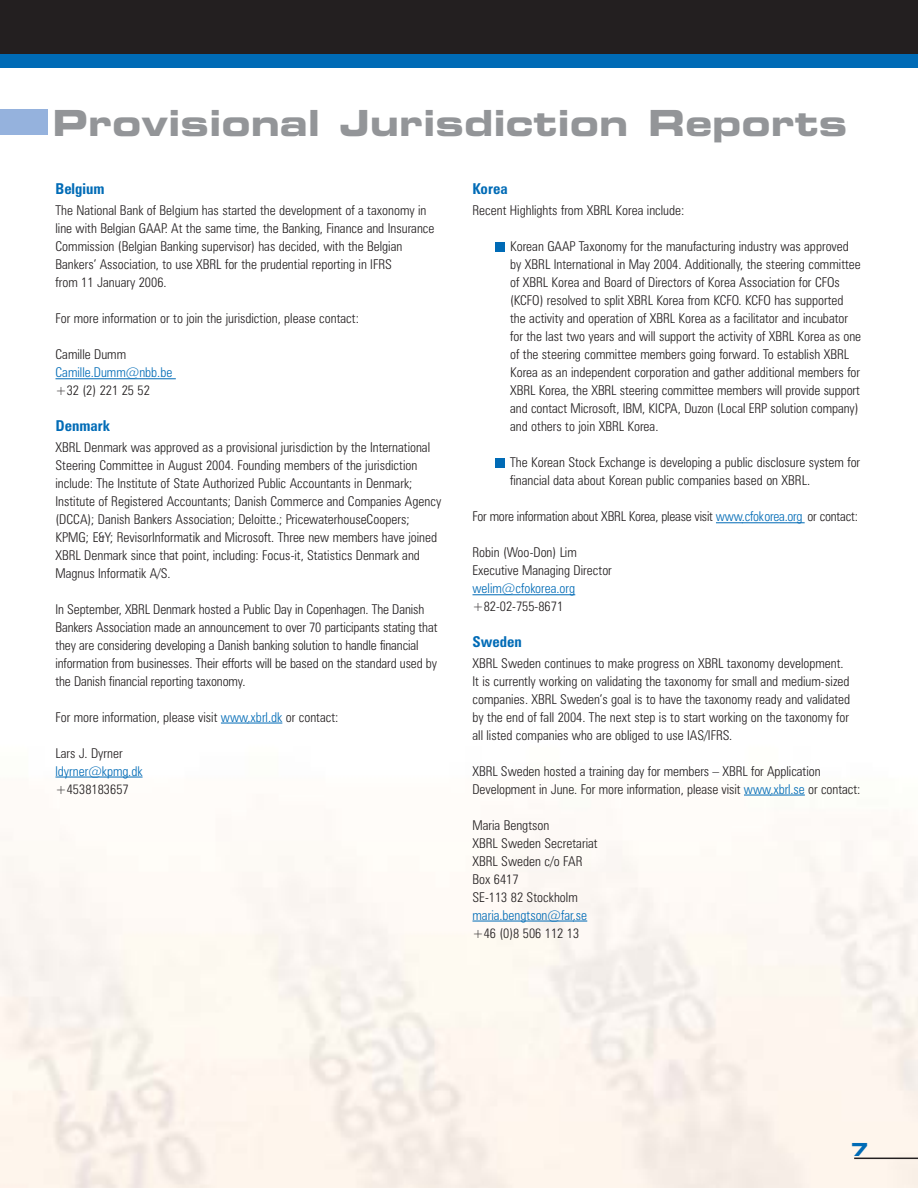
<style>
.page{position:relative;width:918px;height:1188px;background:#fff}
.page>*{position:absolute;margin:0;border:0;box-sizing:border-box;transform-origin:0 0}
.t1{font:36px "Eurostile Bold Extended Two";color:#939598}
.t2{font:18px "Eurostile Bold Extended Two";color:#006bb6}
.t3{font:700 condensed 15px "Zurich BT";color:#006bb6}
.t4{font:300 condensed 13.5px/18px "Zurich BT";color:#231f20}
.t5{font:300 condensed 13.5px "Zurich BT";color:#006bb6}
.t6{font:300 condensed 13.5px "Zurich BT";letter-spacing:-.02em;color:#231f20}
.s1{color:#006bb6}
</style>
<div class="page">
<img style="left:0;top:378px;width:918px;height:809px">
<div style="left:0;top:0;width:918px;height:54px;background:#231f20"></div>
<div style="left:0;top:54px;width:918px;height:14px;background:#006bb6"></div>
<hr style="left:56px;top:378px;width:120px;height:1px;background:#006bb6">
<svg style="left:221px;top:723px;width:27px;height:1px"></svg>
<hr style="left:248px;top:723px;width:34px;height:1px;background:#006bb6">
<hr style="left:56px;top:777px;width:73px;height:1px;background:#006bb6">
<svg style="left:128px;top:777px;width:15px;height:1px"></svg>
<svg style="left:716px;top:522px;width:50px;height:1px"></svg>
<hr style="left:766px;top:522px;width:39px;height:1px;background:#006bb6">
<hr style="left:472px;top:594px;width:64px;height:1px;background:#006bb6">
<hr style="left:535px;top:594px;width:40px;height:1px;background:#006bb6">
<svg style="left:744px;top:795px;width:26px;height:1px"></svg>
<hr style="left:770px;top:795px;width:35px;height:1px;background:#006bb6">
<hr style="left:472px;top:921px;width:102px;height:1px;background:#006bb6">
<svg style="left:573px;top:921px;width:14px;height:1px"></svg>
<div style="left:496px;top:458px;width:9px;height:9px;background:#006bb6"></div>
<div style="left:496px;top:242px;width:9px;height:9px;background:#006bb6"></div>
<hr style="left:854px;top:1158px;width:64px;height:1px;background:#231f20">
<div style="left:0;top:109px;width:48px;height:26px;background:#95b2dd"></div>
<h1 class="t1" style="left:53px;top:109px;width:796px">Provisional Jurisdiction Reports</h1>
<p class="t3" style="left:56px;top:184px;width:51px">Belgium</p>
<p class="t4" style="left:56px;top:203px;width:381px">The National Bank of Belgium has started the development of a taxonomy in line with Belgian GAAP. At the same time, the Banking, Finance and Insurance Commission (Belgian Banking supervisor) has decided, with the Belgian Bankers’ Association, to use XBRL for the prudential reporting in IFRS<br>from 11 January 2006.</p>
<p class="t4" style="left:56px;top:311px;width:305px">For more information or to join the jurisdiction, please contact:</p>
<p class="t4" style="left:56px;top:347px;width:72px">Camille Dumm</p>
<p class="t5" style="left:56px;top:368px;width:118px">Camille.Dumm@nbb.be</p>
<p class="t4" style="left:56px;top:383px;width:96px">+32 (2) 221 25 52</p>
<p class="t3" style="left:56px;top:420px;width:56px">Denmark</p>
<p class="t4" style="left:56px;top:439px;width:387px">XBRL Denmark was approved as a provisional jurisdiction by the International Steering Committee in August 2004. Founding members of the jurisdiction include: The Institute of State Authorized Public Accountants in Denmark; Institute of Registered Accountants; Danish Commerce and Companies Agency (DCCA); Danish Bankers Association; Deloitte.; PricewaterhouseCoopers; KPMG; E&amp;Y; RevisorInformatik and Microsoft. Three new members have joined XBRL Denmark since that point, including: Focus-it, Statistics Denmark and Magnus Informatik A/S.</p>
<p class="t4" style="left:56px;top:601px;width:384px">In September, XBRL Denmark hosted a Public Day in Copenhagen. The Danish Bankers Association made an announcement to over 70 participants stating that they are considering developing a Danish banking solution to handle financial information from businesses. Their efforts will be based on the standard used by the Danish financial reporting taxonomy.</p>
<p class="t4" style="left:56px;top:709px;width:285px">For more information, please visit <span class="s1">www.xbrl.dk</span> or contact:</p>
<p class="t4" style="left:56px;top:745px;width:69px">Lars J. Dyrner</p>
<p class="t5" style="left:56px;top:766px;width:89px">ldyrner@kpmg.dk</p>
<p class="t4" style="left:56px;top:781px;width:75px">+4538183657</p>
<p class="t3" style="left:472px;top:184px;width:37px">Korea</p>
<p class="t4" style="left:472px;top:203px;width:214px">Recent Highlights from XBRL Korea include:</p>
<p class="t4" style="left:510px;top:239px;width:353px">Korean GAAP Taxonomy for the manufacturing industry was approved by XBRL International in May 2004. Additionally, the steering committee of XBRL Korea and Board of Directors of Korea Association for CFOs (KCFO) resolved to split XBRL Korea from KCFO. KCFO has supported the activity and operation of XBRL Korea as a facilitator and incubator for the last two years and will support the activity of XBRL Korea as one of the steering committee members going forward. To establish XBRL Korea as an independent corporation and gather additional members for XBRL Korea, the XBRL steering committee members will provide support and contact Microsoft, IBM, KICPA, Duzon (Local ERP solution company) and others to join XBRL Korea.</p>
<p class="t4" style="left:510px;top:455px;width:352px">The Korean Stock Exchange is developing a public disclosure system for financial data about Korean public companies based on XBRL.</p>
<p class="t6" style="left:472px;top:512px;width:387px">For more information about XBRL Korea, please visit <span class="s1">www.cfokorea.org</span> or contact:</p>
<p class="t4" style="left:472px;top:545px;width:141px">Robin (Woo-Don) Lim<br>Executive Managing Director</p>
<p class="t5" style="left:472px;top:584px;width:104px">welim@cfokorea.org</p>
<p class="t4" style="left:472px;top:599px;width:92px">+82-02-755-8671</p>
<p class="t3" style="left:472px;top:636px;width:51px">Sweden</p>
<p class="t4" style="left:472px;top:655px;width:379px">XBRL Sweden continues to make progress on XBRL taxonomy development.<br>It is currently working on validating the taxonomy for small and medium-sized companies. XBRL Sweden’s goal is to have the taxonomy ready and validated by the end of fall 2004. The next step is to start working on the taxonomy for all listed companies who are obliged to use IAS/IFRS.</p>
<p class="t4" style="left:472px;top:763px;width:389px">XBRL Sweden hosted a training day for members – XBRL for Application<br>Development in June. For more information, please visit <span class="s1">www.xbrl.se</span> or contact:</p>
<p class="t4" style="left:473px;top:817px;width:127px">Maria Bengtson<br>XBRL Sweden Secretariat<br>XBRL Sweden c/o FAR<br>Box 6417<br>SE-113 82 Stockholm</p>
<p class="t5" style="left:473px;top:910px;width:116px">maria.bengtson@far.se</p>
<p class="t4" style="left:472px;top:925px;width:108px">+46 (0)8 506 112 13</p>
<h2 class="t2" style="left:851px;top:1143px;width:19px">7</h2>
</div>
